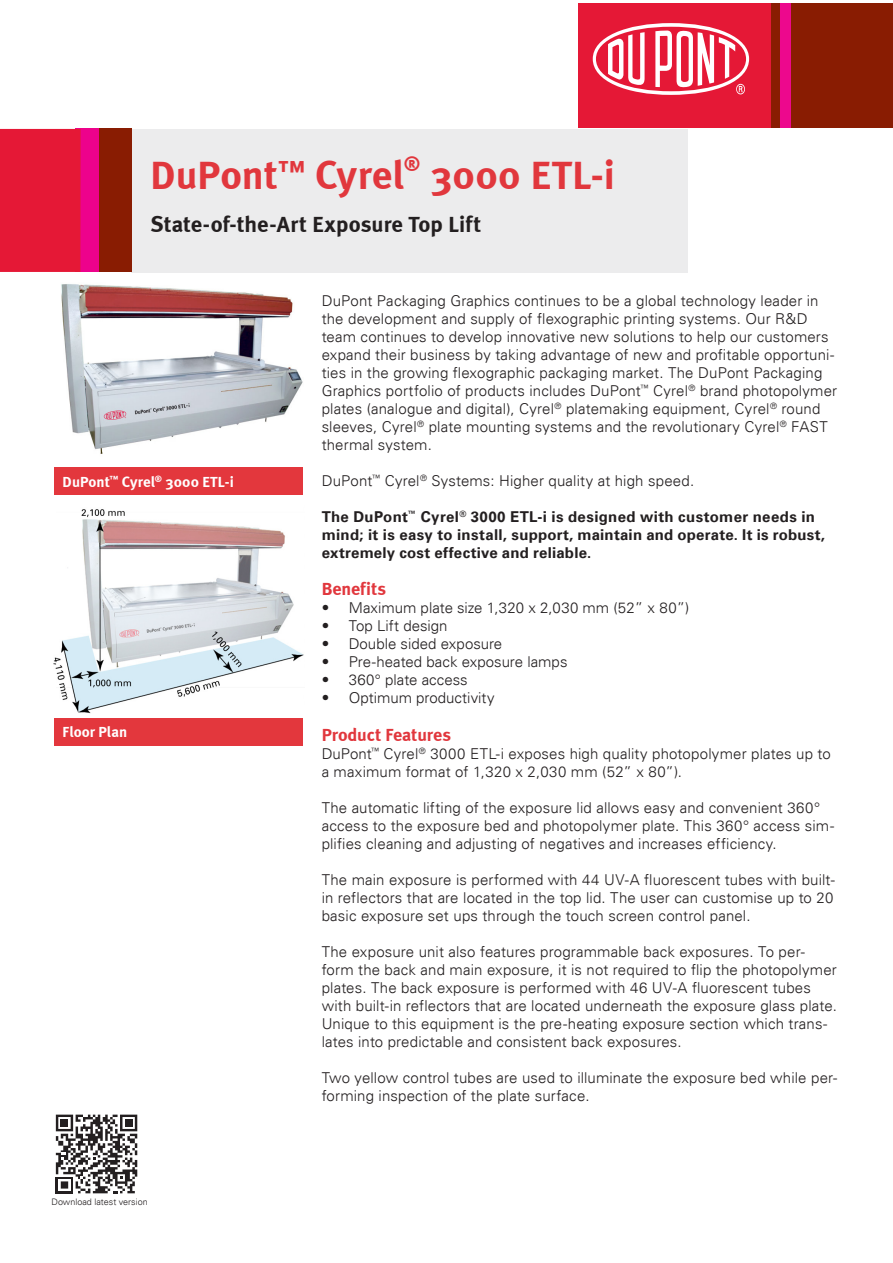
<style>
.page{position:relative;width:893px;height:1263px;background:#fff}
.page>*{position:absolute;margin:0;border:0;box-sizing:border-box;transform-origin:0 0}
.Body_Headline_negati{font:700 40.5px "Meta";letter-spacing:.005em;color:#e1373d}
.Body_Headline_negati-2{font:700 22.5px "Meta";letter-spacing:.005em;color:#231f20}
.Body_Headline_negati-3{font:700 18px "Meta";letter-spacing:-.005em;color:#e1373d}
.Body_Headline_negati-4{font:300 15px/18px "Univers LT";letter-spacing:.01em;color:#231f20}
.Body_ohne_Abstand_vo{font:300 15px/18px "Univers LT";letter-spacing:.01em;color:#231f20}
.Body_ohne_Abstand_vo-2{font:700 15px/18px "Univers LT";letter-spacing:.02em;color:#231f20}
.subhead{font:700 15px "Meta";letter-spacing:.005em;color:#fff}
.t1{font:300 9px "Univers LT";color:#231f20}
</style>
<div class="page">
<svg style="left:56px;top:1114px;width:81px;height:79px"></svg>
<div style="left:771px;top:3px;width:122px;height:124px;background:#891c02"></div>
<div style="left:780px;top:3px;width:11px;height:124px;background:#ed088d"></div>
<div style="left:578px;top:3px;width:193px;height:124px;background:#e51836"></div>
<svg style="left:593px;top:23px;width:156px;height:72px"></svg>
<div style="left:132px;top:129px;width:556px;height:143px;background:#ececed"></div>
<div style="left:75px;top:129px;width:24px;height:143px;background:#ed028c"></div>
<div style="left:99px;top:129px;width:33px;height:143px;background:#891c02"></div>
<div style="left:0;top:129px;width:81px;height:143px;background:#e51836"></div>
<div style="left:54px;top:467px;width:248px;height:27px;background:#e3373d"></div>
<div style="left:54px;top:718px;width:248px;height:27px;background:#e3373d"></div>
<img style="left:61px;top:284px;width:242px;height:170px">
<img style="left:53px;top:509px;width:251px;height:205px">
<p class="Body_Headline_negati" style="left:151px;top:151px;width:466px">DuPont<sup>™</sup> Cyrel<sup>®</sup> 3000 ETL-i</p>
<p class="Body_Headline_negati-2" style="left:151px;top:211px;width:332px">State-of-the-Art Exposure Top Lift</p>
<p class="subhead" style="left:63px;top:473px;width:173px">DuPont<sup>™</sup> Cyrel<sup>®</sup> 3000 ETL-i</p>
<p class="subhead" style="left:63px;top:723px;width:66px">Floor Plan</p>
<p class="t1" style="left:52px;top:1196px;width:98px">Download latest version</p>
<p class="Body_ohne_Abstand_vo" style="left:322px;top:292px;width:517px">DuPont Packaging Graphics continues to be a global technology leader in the development and supply of flexographic printing systems. Our R&amp;D team continues to develop innovative new solutions to help our customers expand their business by taking advantage of new and profitable opportuni&shy;ties in the growing flexographic packaging market. The DuPont Packaging Graphics portfolio of products includes DuPont<sup>™</sup> Cyrel<sup>®</sup> brand photopolymer plates (analogue and digital), Cyrel<sup>®</sup> platemaking equipment, Cyrel<sup>®</sup> round sleeves, Cyrel<sup>®</sup> plate mounting systems and the revolutionary Cyrel<sup>®</sup> FAST thermal system.</p>
<p class="Body_ohne_Abstand_vo" style="left:322px;top:472px;width:374px">DuPont<sup>™</sup> Cyrel<sup>®</sup> Systems: Higher quality at high speed.</p>
<p class="Body_ohne_Abstand_vo-2" style="left:322px;top:508px;width:505px">The DuPont<sup>™</sup> Cyrel<sup>®</sup> 3000 ETL-i is designed with customer needs in mind; it is easy to install, support, maintain and operate. It is robust, extremely cost effective and reliable.</p>
<p class="Body_Headline_negati-3" style="left:322px;top:578px;width:66px">Benefits</p>
<p class="Body_ohne_Abstand_vo" style="left:322px;top:599px;width:369px">• Maximum plate size 1,320 x 2,030 mm (52” x 80”)</p>
<p class="Body_ohne_Abstand_vo" style="left:322px;top:617px;width:127px">• Top Lift design</p>
<p class="Body_ohne_Abstand_vo" style="left:322px;top:635px;width:182px">• Double sided exposure</p>
<p class="Body_ohne_Abstand_vo" style="left:322px;top:653px;width:247px">• Pre-heated back exposure lamps</p>
<p class="Body_ohne_Abstand_vo" style="left:322px;top:671px;width:148px">• 360° plate access</p>
<p class="Body_ohne_Abstand_vo" style="left:322px;top:689px;width:174px">• Optimum productivity</p>
<p class="Body_Headline_negati-3" style="left:322px;top:724px;width:131px">Product Features</p>
<p class="Body_Headline_negati-4" style="left:322px;top:744px;width:511px">DuPont<sup>™</sup> Cyrel<sup>®</sup> 3000 ETL-i exposes high quality photopolymer plates up to a maximum format of 1,320 x 2,030 mm (52” x 80”).</p>
<p class="Body_Headline_negati-4" style="left:322px;top:798px;width:514px">The automatic lifting of the exposure lid allows easy and convenient 360° access to the exposure bed and photopolymer plate. This 360° access sim&shy;plifies cleaning and adjusting of negatives and increases efficiency.</p>
<p class="Body_Headline_negati-4" style="left:322px;top:870px;width:515px;text-align:justify">The main exposure is performed with 44 UV-A fluorescent tubes with built&shy;in reflectors that are located in the top lid. The user can customise up to 20 basic exposure set ups through the touch screen control panel.</p>
<p class="Body_Headline_negati-4" style="left:322px;top:942px;width:517px">The exposure unit also features programmable back exposures. To per&shy;form the back and main exposure, it is not required to flip the photopolymer plates. The back exposure is performed with 46 UV-A fluorescent tubes with built-in reflectors that are located underneath the exposure glass plate.<br>Unique to this equipment is the pre-heating exposure section which trans&shy;lates into predictable and consistent back exposures.</p>
<p class="Body_Headline_negati-4" style="left:322px;top:1068px;width:517px">Two yellow control tubes are used to illuminate the exposure bed while per&shy;forming inspection of the plate surface.</p>
</div>
